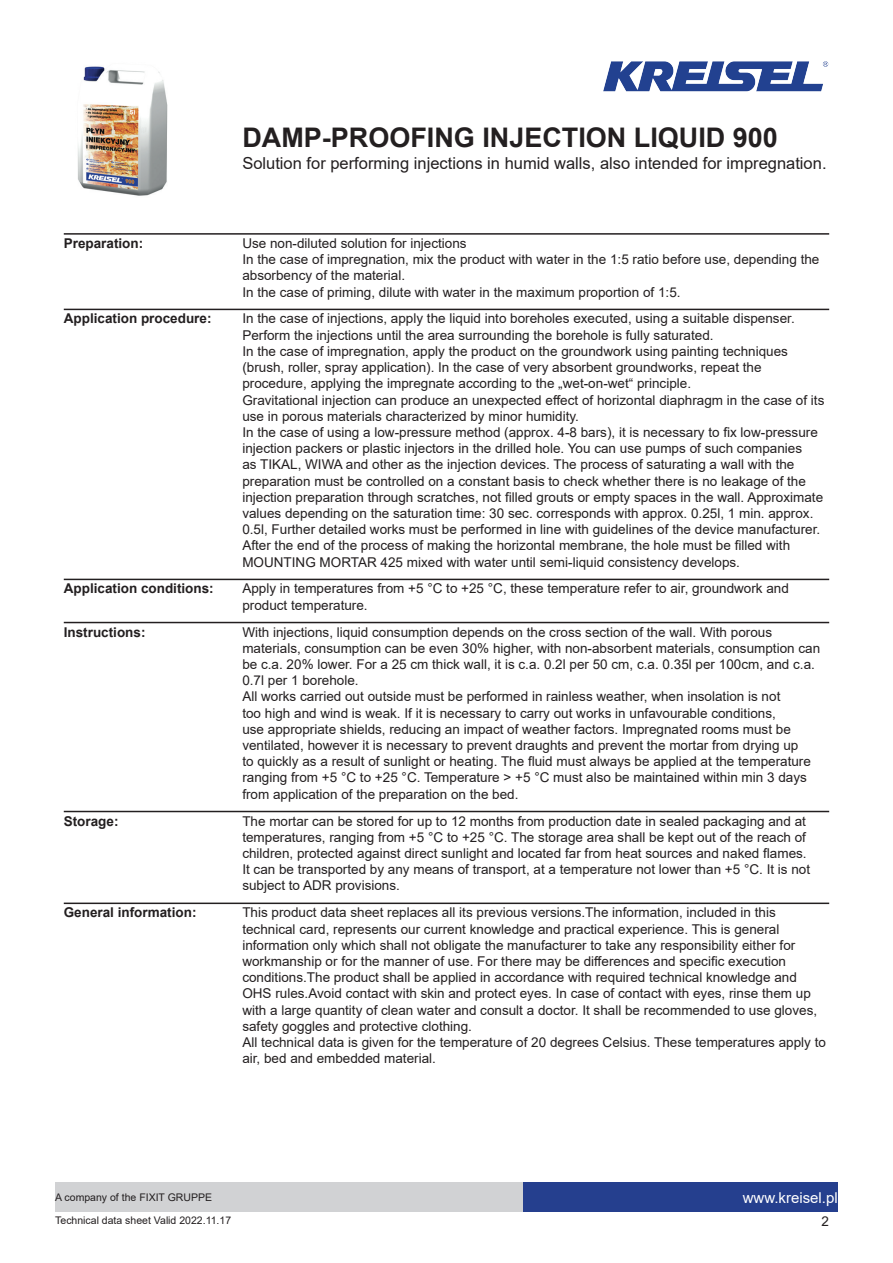
<style>
.page{position:relative;width:893px;height:1263px;background:#fff}
.page>*{position:absolute;margin:0;border:0;box-sizing:border-box;transform-origin:0 0}
.t1{font:700 27px "Arial";color:#231f20}
.t2{font:16.5px "Arial";color:#231f20}
.t3{font:15px "Arial";color:#fff}
.t4{font:13.5px/16.2px "Arial";color:#231f20}
.t5{font:700 13.5px "Arial";color:#231f20}
.t6{font:10.5px "Arial";color:#231f20}
</style>
<div class="page">
<img style="left:78px;top:66px;width:90px;height:130px">
<img style="left:603px;top:61px;width:226px;height:31px">
<div style="left:523px;top:1182px;width:315px;height:30px;background:#253f8e"></div>
<div style="left:55px;top:1182px;width:468px;height:30px;background:#d1d2d4"></div>
<hr style="left:64px;top:233px;width:765px;height:2px;background:#231f20">
<hr style="left:64px;top:309px;width:765px;height:1px;background:#231f20">
<hr style="left:64px;top:579px;width:765px;height:1px;background:#231f20">
<hr style="left:64px;top:622px;width:765px;height:1px;background:#231f20">
<hr style="left:64px;top:811px;width:765px;height:1px;background:#231f20">
<hr style="left:64px;top:902px;width:765px;height:2px;background:#231f20">
<h1 class="t1" style="left:242px;top:119px;width:537px">DAMP-PROOFING INJECTION LIQUID 900</h1>
<p class="t2" style="left:242px;top:152px;width:586px">Solution for performing injections in humid walls, also intended for impregnation.</p>
<p class="t5" style="left:64px;top:234px;width:81px">Preparation:</p>
<p class="t4" style="left:242px;top:235px;width:579px">Use non-diluted solution for injections<br>In the case of impregnation, mix the product with water in the 1:5 ratio before use, depending the absorbency of the material.<br>In the case of priming, dilute with water in the maximum proportion of 1:5.</p>
<p class="t5" style="left:64px;top:309px;width:149px">Application procedure:</p>
<p class="t4" style="left:242px;top:311px;width:583px">In the case of injections, apply the liquid into boreholes executed, using a suitable dispenser.<br>Perform the injections until the area surrounding the borehole is fully saturated.<br>In the case of impregnation, apply the product on the groundwork using painting techniques (brush, roller, spray application). In the case of very absorbent groundworks, repeat the procedure, applying the impregnate according to the „wet-on-wet“ principle.<br>Gravitational injection can produce an unexpected effect of horizontal diaphragm in the case of its use in porous materials characterized by minor humidity.<br>In the case of using a low-pressure method (approx. 4-8 bars), it is necessary to fix low-pressure injection packers or plastic injectors in the drilled hole. You can use pumps of such companies<br>as TIKAL, WIWA and other as the injection devices. The process of saturating a wall with the preparation must be controlled on a constant basis to check whether there is no leakage of the injection preparation through scratches, not filled grouts or empty spaces in the wall. Approximate values depending on the saturation time: 30 sec. corresponds with approx. 0.25l, 1 min. approx.<br>0.5l, Further detailed works must be performed in line with guidelines of the device manufacturer.<br>After the end of the process of making the horizontal membrane, the hole must be filled with MOUNTING MORTAR 425 mixed with water until semi-liquid consistency develops.</p>
<p class="t5" style="left:64px;top:579px;width:152px">Application conditions:</p>
<p class="t4" style="left:242px;top:580px;width:548px">Apply in temperatures from +5 °C to +25 °C, these temperature refer to air, groundwork and product temperature.</p>
<p class="t5" style="left:64px;top:622px;width:83px">Instructions:</p>
<p class="t4" style="left:242px;top:624px;width:579px">With injections, liquid consumption depends on the cross section of the wall. With porous materials, consumption can be even 30% higher, with non-absorbent materials, consumption can be c.a. 20% lower. For a 25 cm thick wall, it is c.a. 0.2l per 50 cm, c.a. 0.35l per 100cm, and c.a.<br>0.7l per 1 borehole.<br>All works carried out outside must be performed in rainless weather, when insolation is not<br>too high and wind is weak. If it is necessary to carry out works in unfavourable conditions,<br>use appropriate shields, reducing an impact of weather factors. Impregnated rooms must be ventilated, however it is necessary to prevent draughts and prevent the mortar from drying up<br>to quickly as a result of sunlight or heating. The fluid must always be applied at the temperature ranging from +5 °C to +25 °C. Temperature &gt; +5 °C must also be maintained within min 3 days from application of the preparation on the bed.</p>
<p class="t5" style="left:64px;top:811px;width:56px">Storage:</p>
<p class="t4" style="left:242px;top:813px;width:569px">The mortar can be stored for up to 12 months from production date in sealed packaging and at temperatures, ranging from +5 °C to +25 °C. The storage area shall be kept out of the reach of children, protected against direct sunlight and located far from heat sources and naked flames.<br>It can be transported by any means of transport, at a temperature not lower than +5 °C. It is not subject to ADR provisions.</p>
<p class="t5" style="left:64px;top:903px;width:134px">General information:</p>
<p class="t4" style="left:242px;top:904px;width:585px">This product data sheet replaces all its previous versions.The information, included in this technical card, represents our current knowledge and practical experience. This is general information only which shall not obligate the manufacturer to take any responsibility either for workmanship or for the manner of use. For there may be differences and specific execution conditions.The product shall be applied in accordance with required technical knowledge and OHS rules.Avoid contact with skin and protect eyes. In case of contact with eyes, rinse them up with a large quantity of clean water and consult a doctor. It shall be recommended to use gloves, safety goggles and protective clothing.<br>All technical data is given for the temperature of 20 degrees Celsius. These temperatures apply to air, bed and embedded material.</p>
<p class="t6" style="left:55px;top:1190px;width:158px">A company of the FIXIT GRUPPE</p>
<p class="t3" style="left:743px;top:1187px;width:97px">www.kreisel.pl</p>
<p class="t6" style="left:55px;top:1213px;width:177px">Technical data sheet Valid 2022.11.17</p>
<p class="t4" style="left:821px;top:1213px;width:9px">2</p>
</div>
